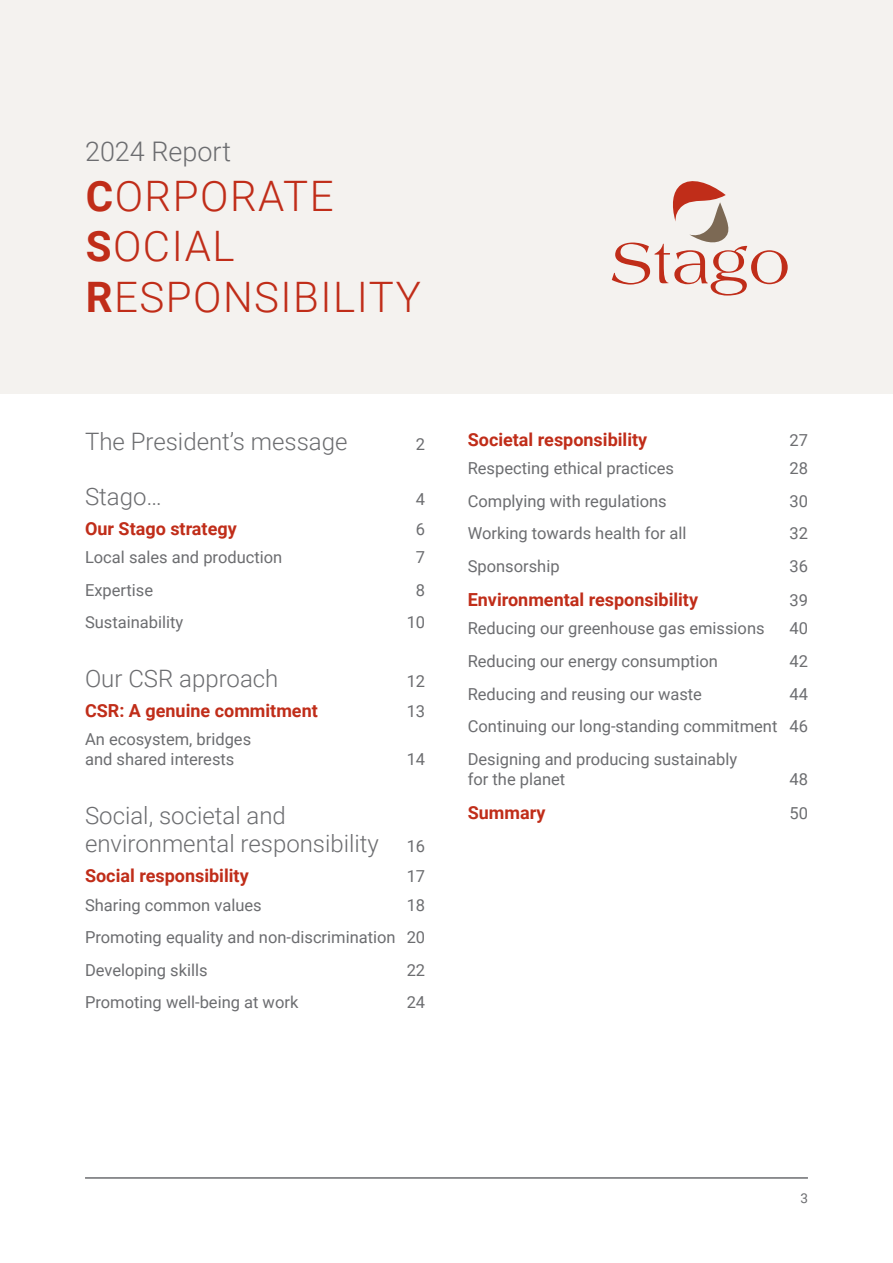
<style>
.page{position:relative;width:893px;height:1263px;background:#fff}
.page>*{position:absolute;margin:0;border:0;box-sizing:border-box;transform-origin:0 0}
.t1{font:300 42px/50.4px "Roboto";letter-spacing:.035em;color:#c02d19}
.t2{font:300 27px "Roboto";color:#6c6d70}
.t3{font:300 24px/28.8px "Roboto";color:#6c6d70}
.t4{font:700 18px "Roboto";color:#c02d19}
.t5{font:16.5px/32.5px "Roboto";color:#6c6d70;text-align:justify}
.t6{font:13.5px "Roboto";color:#6c6d70}
.s1{font-weight:700}
.s2{font-weight:400;font-size:16.5px}
</style>
<div class="page">
<hr style="left:85px;top:1177px;width:723px;height:2px;background:#6c6d70">
<div style="left:0;top:0;width:893px;height:393px;background:#f4f2ef"></div>
<svg style="left:612px;top:181px;width:176px;height:115px"></svg>
<h2 class="t2" style="left:85px;top:132px;width:147px">2024 Report</h2>
<h1 class="t1" style="left:86px;top:169px;width:337px"><span class="s1">C</span>ORPORATE<br><span class="s1">S</span>OCIAL<br><span class="s1">R</span>ESPONSIBILITY</h1>
<h3 class="t3" style="left:85px;top:426px;width:264px">The President’s message</h3>
<p class="t5" style="left:416px;top:428px;width:11px">2</p>
<h3 class="t3" style="left:85px;top:481px;width:78px">Stago…</h3>
<p class="t5" style="left:416px;top:482px;width:11px">4</p>
<p class="t4" style="left:85px;top:516px;width:153px">Our Stago strategy</p>
<p class="t5" style="left:416px;top:512px;width:11px">6</p>
<p class="t5" style="left:85px;top:540px;width:199px">Local sales and production</p>
<p class="t5" style="left:416px;top:540px;width:11px">7</p>
<p class="t5" style="left:85px;top:573px;width:70px">Expertise</p>
<p class="t5" style="left:416px;top:573px;width:11px">8</p>
<p class="t5" style="left:85px;top:605px;width:100px">Sustainability</p>
<p class="t5" style="left:407px;top:605px;width:20px">10</p>
<h3 class="t3" style="left:85px;top:663px;width:195px">Our CSR approach</h3>
<p class="t5" style="left:407px;top:664px;width:20px">12</p>
<p class="t4" style="left:85px;top:698px;width:234px">CSR: A genuine commitment</p>
<p class="t5" style="left:407px;top:694px;width:20px">13</p>
<p class="t5" style="left:85px;top:729px;width:168px;line-height:19.8px">An ecosystem, bridges and shared interests</p>
<p class="t5" style="left:407px;top:742px;width:20px">14</p>
<h3 class="t3" style="left:85px;top:800px;width:342px">Social, societal and environmental responsibility <span class="s2">16</span></h3>
<p class="t4" style="left:85px;top:863px;width:165px">Social responsibility</p>
<p class="t5" style="left:407px;top:860px;width:20px">17</p>
<p class="t5" style="left:85px;top:888px;width:178px">Sharing common values</p>
<p class="t5" style="left:85px;top:888px;width:342px;text-indent:322px">18<br>Promoting equality and non-discrimination 20<br>Developing skills</p>
<p class="t5" style="left:407px;top:953px;width:20px">22</p>
<p class="t5" style="left:85px;top:986px;width:215px">Promoting well-being at work</p>
<p class="t5" style="left:407px;top:986px;width:20px">24</p>
<p class="t4" style="left:468px;top:427px;width:181px">Societal responsibility</p>
<p class="t5" style="left:789px;top:423px;width:20px">27</p>
<p class="t5" style="left:468px;top:451px;width:208px">Respecting ethical practices</p>
<p class="t5" style="left:789px;top:451px;width:20px">28</p>
<p class="t5" style="left:468px;top:484px;width:201px">Complying with regulations</p>
<p class="t5" style="left:789px;top:484px;width:20px">30</p>
<p class="t5" style="left:468px;top:516px;width:220px">Working towards health for all</p>
<p class="t5" style="left:789px;top:516px;width:20px">32</p>
<p class="t5" style="left:468px;top:549px;width:93px">Sponsorship</p>
<p class="t5" style="left:789px;top:549px;width:20px">36</p>
<p class="t4" style="left:468px;top:587px;width:232px">Environmental responsibility</p>
<p class="t5" style="left:789px;top:583px;width:20px">39</p>
<p class="t5" style="left:468px;top:612px;width:298px">Reducing our greenhouse gas emissions</p>
<p class="t5" style="left:789px;top:612px;width:20px">40</p>
<p class="t5" style="left:468px;top:644px;width:252px">Reducing our energy consumption</p>
<p class="t5" style="left:789px;top:644px;width:20px">42</p>
<p class="t5" style="left:468px;top:677px;width:236px">Reducing and reusing our waste</p>
<p class="t5" style="left:468px;top:677px;width:342px;text-indent:322px">44<br>Continuing our long-standing commitment 46<br>Designing and producing sustainably</p>
<p class="t5" style="left:468px;top:762px;width:99px">for the planet</p>
<p class="t5" style="left:789px;top:762px;width:20px">48</p>
<p class="t4" style="left:468px;top:800px;width:79px">Summary</p>
<p class="t5" style="left:789px;top:796px;width:20px">50</p>
<p class="t6" style="left:800px;top:1188px;width:9px">3</p>
</div>
